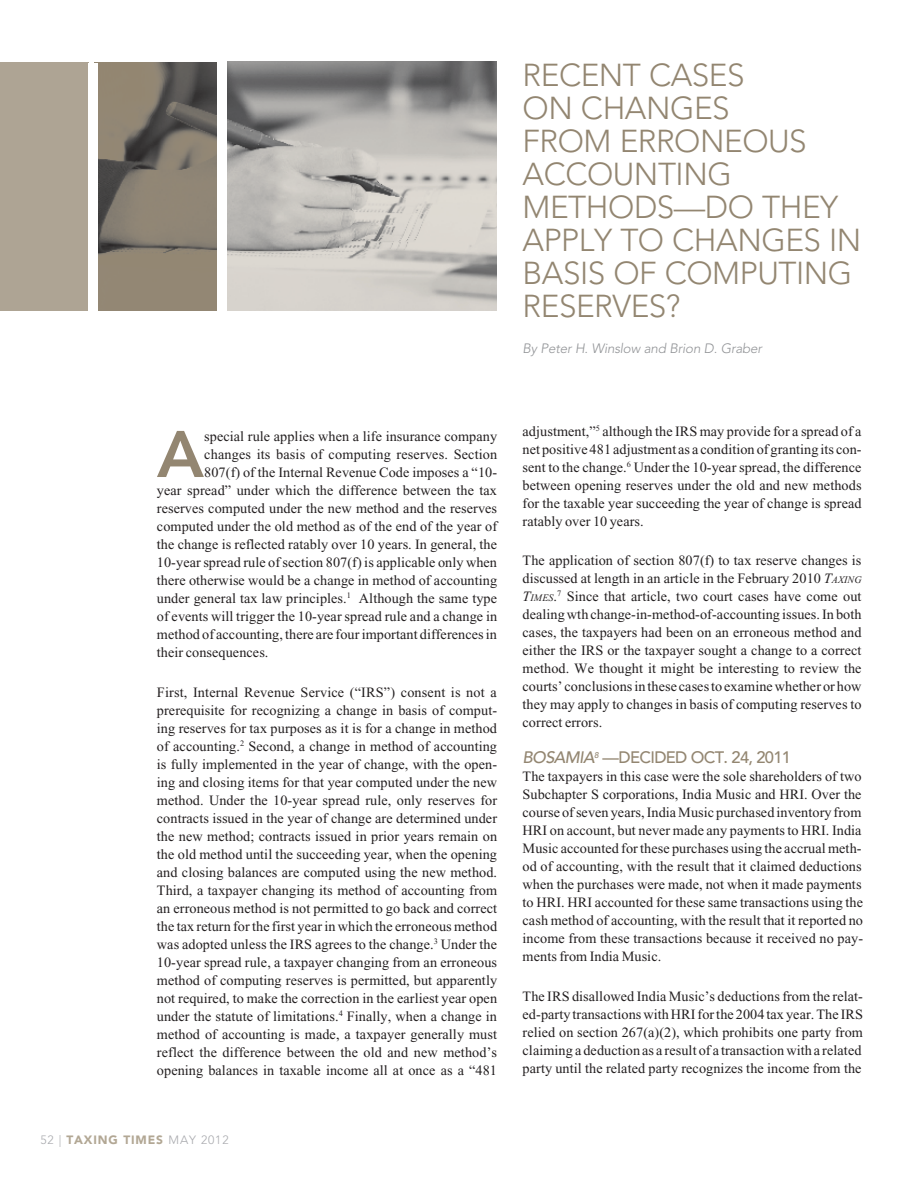
<style>
.page{position:relative;width:918px;height:1188px;background:#fff}
.page>*{position:absolute;margin:0;border:0;box-sizing:border-box;transform-origin:0 0}
.t1{font:800 65.1px "Avenir";color:#938671}
.t2{font:300 31.5px/33px "Avenir";letter-spacing:-.015em;color:#938671}
.t3{font:500 16.5px "Avenir";letter-spacing:-.04em;color:#938671}
.t4{font:14.25px/18px "Times New Roman";letter-spacing:.005em;color:#231f20;text-align:justify}
.t5{font:italic 300 13.5px "Avenir";letter-spacing:-.015em;color:#939598}
.t6{font:900 12px "Avenir";letter-spacing:.075em;color:#b2a794}
.s1{font-weight:300;color:#a8a9ad}
.s2{font-style:italic}
.s3{font-style:italic;font-size:10.05px}
.s4{font-style:inherit}
</style>
<div class="page">
<img style="left:227px;top:62px;width:269px;height:248px">
<img style="left:95px;top:62px;width:122px;height:248px">
<div style="left:0;top:62px;width:89px;height:248px;background:#aea494"></div>
<div style="left:88px;top:63px;width:10px;height:249px;background:#fff"></div>
<h2 class="t2" style="left:523px;top:59px;width:21px">RECENT</h2>
<h2 class="t2" style="left:649px;top:59px;width:97px">CASES</h2>
<h2 class="t2" style="left:523px;top:92px;width:102px">ON CHAN</h2>
<h2 class="t2" style="left:523px;top:92px;width:209px;text-indent:147px">GES<br>FROM ERRONEOU</h2>
<h2 class="t2" style="left:789px;top:125px;width:19px">S</h2>
<h2 class="t2" style="left:523px;top:158px;width:43px">ACCOUNTIN</h2>
<h2 class="t2" style="left:707px;top:158px;width:26px">G</h2>
<h2 class="t2" style="left:523px;top:191px;width:23px">METHOD</h2>
<h2 class="t2" style="left:523px;top:191px;width:277px;text-indent:134px">S—DO THEY<br>APPLY TO CHAN</h2>
<h2 class="t2" style="left:761px;top:224px;width:82px">GES IN</h2>
<h2 class="t2" style="left:523px;top:257px;width:235px">BASIS OF COMPUTIN</h2>
<h2 class="t2" style="left:828px;top:257px;width:26px">G</h2>
<h2 class="t2" style="left:523px;top:290px;width:159px">RESERVES?</h2>
<p class="t5" style="left:523px;top:341px;width:241px">By Peter H. Winslow and Brion D. Graber</p>
<h1 class="t1" style="left:157px;top:416px;width:49px">A</h1>
<p class="t4" style="left:204px;top:427px;width:294px">special rule applies when a life insurance company</p>
<p class="t4" style="left:204px;top:445px;width:295px">changes its basis of computing reserves. Section</p>
<p class="t4" style="left:204px;top:463px;width:294px">807(f) of the Internal Revenue Code imposes a “10-</p>
<p class="t4" style="left:157px;top:481px;width:342px">year spread” under which the difference between the tax</p>
<p class="t4" style="left:157px;top:499px;width:342px">reserves computed under the new method and the reserves</p>
<p class="t4" style="left:157px;top:517px;width:342px">computed under the old method as of the end of the year of</p>
<p class="t4" style="left:157px;top:535px;width:342px">the change is reflected ratably over 10 years. In general, the</p>
<p class="t4" style="left:157px;top:553px;width:342px">10-year spread rule of section 807(f) is applicable only when</p>
<p class="t4" style="left:157px;top:571px;width:342px">there otherwise would be a change in method of accounting</p>
<p class="t4" style="left:157px;top:589px;width:342px">under general tax law principles.<sup>1</sup> Although the same type</p>
<p class="t4" style="left:157px;top:607px;width:342px">of events will trigger the 10-year spread rule and a change in</p>
<p class="t4" style="left:157px;top:625px;width:342px">method of accounting, there are four important differences in</p>
<p class="t4" style="left:157px;top:643px;width:113px">their consequences.</p>
<p class="t4" style="left:157px;top:683px;width:342px">First, Internal Revenue Service (“IRS”) consent is not a prerequisite for recognizing a change in basis of comput&shy;ing reserves for tax purposes as it is for a change in method of accounting.<sup>2</sup> Second, a change in method of accounting is fully implemented in the year of change, with the open&shy;ing and closing items for that year computed under the new method. Under the 10-year spread rule, only reserves for contracts issued in the year of change are determined under the new method; contracts issued in prior years remain on the old method until the succeeding year, when the opening and closing balances are computed using the new method.<br>Third, a taxpayer changing its method of accounting from an erroneous method is not permitted to go back and correct the tax return for the first year in which the erroneous method was adopted unless the IRS agrees to the change.<sup>3</sup> Under the 10-year spread rule, a taxpayer changing from an erroneous method of computing reserves is permitted, but apparently not required, to make the correction in the earliest year open under the statute of limitations.<sup>4</sup> Finally, when a change in method of accounting is made, a taxpayer generally must reflect the difference between the old and new method’s opening balances in taxable income all at once as a “481</p>
<p class="t6" style="left:40px;top:1132px;width:190px"><span class="s1">52 |</span> TAXING TIMES <span class="s1">MAY 2012</span></p>
<p class="t4" style="left:523px;top:422px;width:341px">adjustment,”<sup>5</sup> although the IRS may provide for a spread of a net positive 481 adjustment as a condition of granting its con&shy;sent to the change.<sup>6</sup> Under the 10-year spread, the difference between opening reserves under the old and new methods for the taxable year succeeding the year of change is spread ratably over 10 years.</p>
<p class="t4" style="left:523px;top:551px;width:341px">The application of section 807(f) to tax reserve changes is discussed at length in an article in the February 2010 <span class="s2">T</span><span class="s3">AXING </span><span class="s2">T</span><span class="s3">IMES</span><span class="s4">.</span><sup>7</sup> Since that article, two court cases have come out dealing wth change-in-method-of-accounting issues. In both cases, the taxpayers had been on an erroneous method and either the IRS or the taxpayer sought a change to a correct method. We thought it might be interesting to review the courts’ conclusions in these cases to examine whether or how they may apply to changes in basis of computing reserves to correct errors.</p>
<p class="t3" style="left:523px;top:748px;width:270px"><span class="s2">BOSAMIA</span><sup>8</sup> —DECI DED OCT. 24, 2011</p>
<p class="t4" style="left:523px;top:767px;width:342px">The taxpayers in this case were the sole shareholders of two Subchapter S corporations, India Music and HRI. Over the course of seven years, India Music purchased inventory from HRI on account, but never made any payments to HRI. India Music accounted for these purchases using the accrual meth&shy;od of accounting, with the result that it claimed deductions when the purchases were made, not when it made payments to HRI. HRI accounted for these same transactions using the cash method of accounting, with the result that it reported no income from these transactions because it received no pay&shy;ments from India Music.</p>
<p class="t4" style="left:523px;top:987px;width:342px">The IRS disallowed India Music’s deductions from the relat&shy;ed-party transactions with HRI for the 2004 tax year. The IRS relied on section 267(a)(2), which prohibits one party from claiming a deduction as a result of a transaction with a related party until the related party recognizes the income from the</p>
</div>
